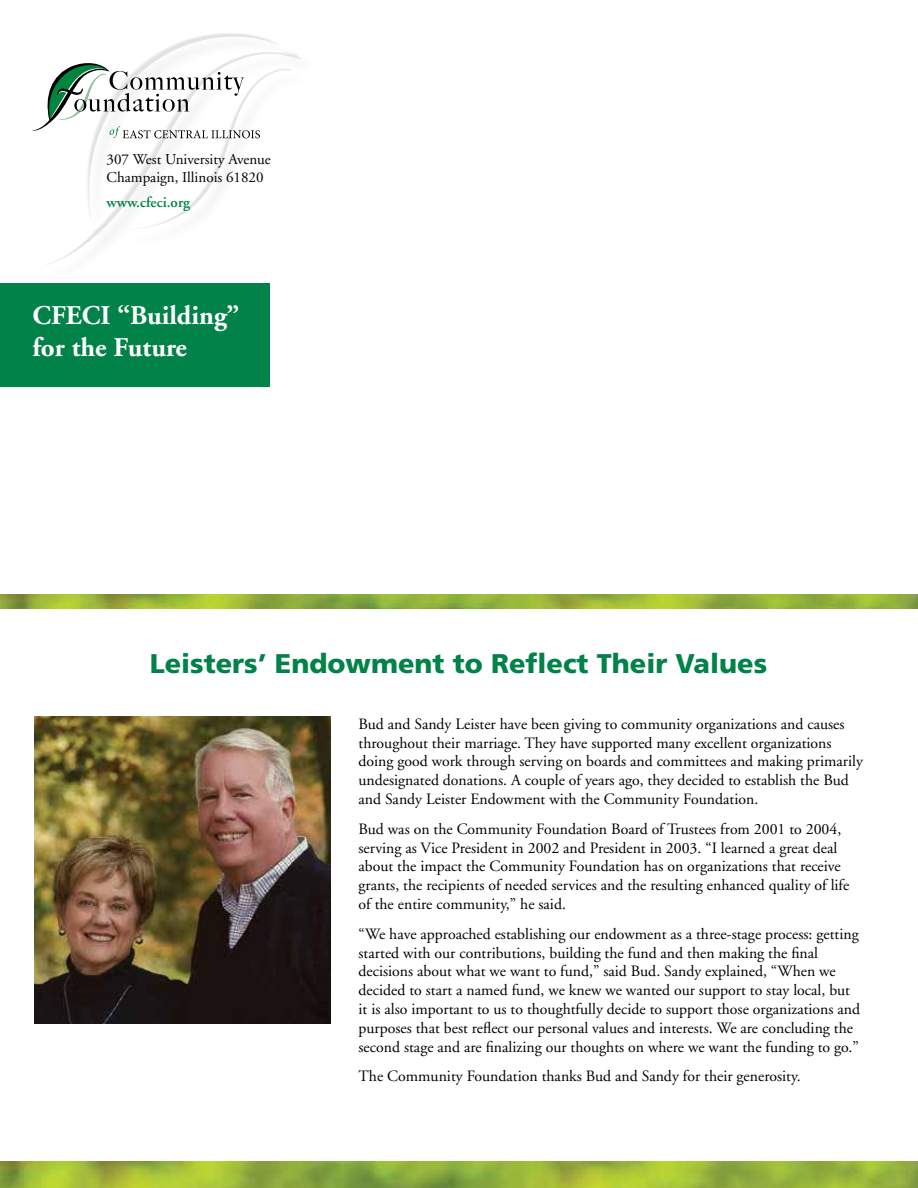
<style>
.page{position:relative;width:918px;height:1188px;background:#fff}
.page>*{position:absolute;margin:0;border:0;box-sizing:border-box;transform-origin:0 0}
.t1{font:900 27px "Frutiger";color:#008248}
.t2{font:700 27px/32.4px "Adobe Garamond";color:#fff}
.t3{font:15.75px/18.9px "Adobe Garamond";color:#000}
.t4{font:15px/18px "Adobe Garamond";color:#000}
.t5{font:600 15px "Adobe Garamond";color:#008248}
</style>
<div class="page">
<div style="left:0;top:284px;width:270px;height:103px;background:#008248"></div>
<div style="left:31px;top:32px;width:288px;height:254px;background:#fff"></div>
<svg style="left:32px;top:62px;width:259px;height:169px"></svg>
<img style="left:0;top:594px;width:918px;height:14px">
<img style="left:0;top:1161px;width:918px;height:27px">
<img style="left:35px;top:716px;width:295px;height:308px">
<p class="t4" style="left:107px;top:151px;width:166px">307 West University Avenue<br>Champaign, Illinois 61820</p>
<p class="t5" style="left:107px;top:194px;width:85px">www.cfeci.org</p>
<h1 class="t2" style="left:32px;top:300px;width:208px">CFECI “Building” for the Future</h1>
<h1 class="t1" style="left:150px;top:648px;width:619px">Leisters’ Endowment to Reflect Their Values</h1>
<p class="t3" style="left:359px;top:715px;width:506px">Bud and Sandy Leister have been giving to community organizations and causes throughout their marriage. They have supported many excellent organizations doing good work through serving on boards and committees and making primarily undesignated donations. A couple of years ago, they decided to establish the Bud and Sandy Leister Endowment with the Community Foundation.</p>
<p class="t3" style="left:359px;top:820px;width:492px">Bud was on the Community Foundation Board of Trustees from 2001 to 2004, serving as Vice President in 2002 and President in 2003. “I learned a great deal about the impact the Community Foundation has on organizations that receive grants, the recipients of needed services and the resulting enhanced quality of life of the entire community,” he said.</p>
<p class="t3" style="left:359px;top:925px;width:503px">“We have approached establishing our endowment as a three-stage process: getting started with our contributions, building the fund and then making the final decisions about what we want to fund,” said Bud. Sandy explained, “When we decided to start a named fund, we knew we wanted our support to stay local, but it is also important to us to thoughtfully decide to support those organizations and purposes that best reflect our personal values and interests. We are concluding the second stage and are finalizing our thoughts on where we want the funding to go.”</p>
<p class="t3" style="left:359px;top:1067px;width:444px">The Community Foundation thanks Bud and Sandy for their generosity.</p>
</div>
